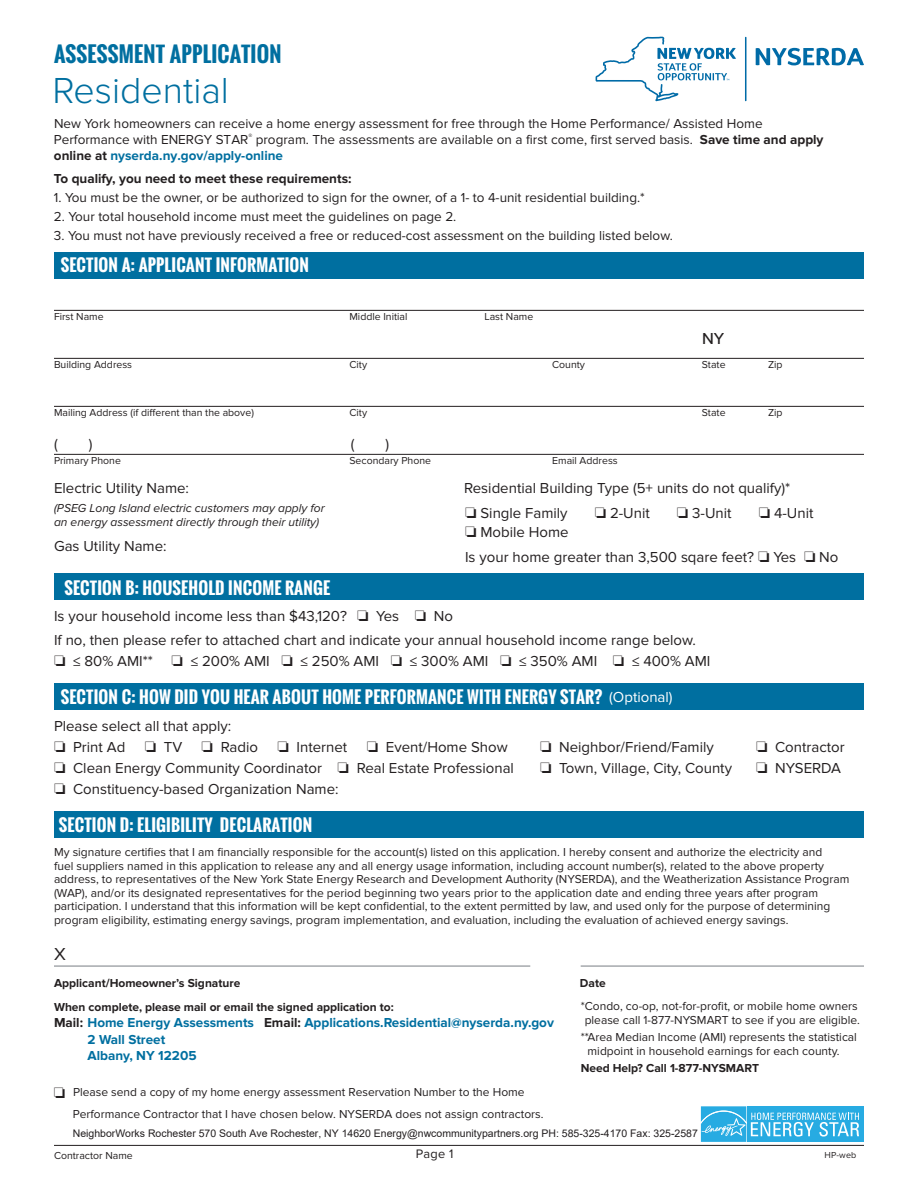
<style>
.page{position:relative;width:918px;height:1188px;background:#fff}
.page>*{position:absolute;margin:0;border:0;box-sizing:border-box;transform-origin:0 0}
.t1{font:300 37.5px "Proxima Nova";color:#006fa0}
.t2{font:700 21px "Oswald";letter-spacing:.01em;color:#006fa0}
.t3{font:18px "Proxima Nova";color:#231f20}
.t4{font:700 16.5px "Oswald";letter-spacing:.01em;color:#fff}
.t5{font:500 16.5px "Proxima Nova";color:#231f20}
.t6{font:15px/24px "Proxima Nova";color:#231f20}
.t7{font:13.5px/16.2px "Proxima Nova";color:#231f20}
.t8{font:700 13.5px "Proxima Nova";color:#006fa0}
.t9{font:700 13.5px "Proxima Nova";color:#231f20}
.t10{font:12px/13.5px "Proxima Nova";color:#231f20}
.t11{font:700 12px "Proxima Nova";color:#231f20}
.t12{font:italic 12px/13.5px "Proxima Nova";color:#231f20}
.Text_with_rule_above{font:10.5px "Proxima Nova";color:#231f20}
.t13{font:10.5px "Arial";color:#221e1f}
.t14{font:9px "Proxima Nova";color:#231f20}
.s1{font-weight:700}
.s2{font-weight:700;color:#006fa0}
.s3{font-family:"Proxima Nova";font-weight:400;font-size:15px}
.s4{color:#231f20}
</style>
<div class="page">
<div style="left:54px;top:252px;width:810px;height:27px;background:#006fa0"></div>
<div style="left:54px;top:573px;width:810px;height:27px;background:#006fa0"></div>
<div style="left:54px;top:683px;width:810px;height:27px;background:#006fa0"></div>
<div style="left:54px;top:811px;width:810px;height:27px;background:#006fa0"></div>
<hr style="left:54px;top:1145px;width:810px;height:1px;background:#231f20">
<svg style="left:700px;top:1106px;width:1px;height:36px"></svg>
<div style="left:747px;top:1106px;width:117px;height:36px;background:#27abe2"></div>
<svg style="left:701px;top:1106px;width:158px;height:36px"></svg>
<hr style="left:54px;top:310px;width:810px;height:1px;background:#231f20">
<hr style="left:54px;top:358px;width:810px;height:1px;background:#231f20">
<hr style="left:54px;top:406px;width:810px;height:1px;background:#231f20">
<hr style="left:54px;top:454px;width:810px;height:1px;background:#231f20">
<hr style="left:54px;top:966px;width:476px;height:1px;background:#787d83">
<hr style="left:581px;top:966px;width:283px;height:1px;background:#787d83">
<svg style="left:756px;top:48px;width:108px;height:17px"></svg>
<hr style="left:745px;top:37px;width:1px;height:64px;background:#006ba7">
<svg style="left:596px;top:37px;width:140px;height:64px"></svg>
<p class="t2" style="left:54px;top:38px;width:229px">ASSESSMENT APPLICATION</p>
<p class="t1" style="left:52px;top:69px;width:178px">Residential</p>
<p class="t7" style="left:54px;top:115px;width:771px">New York homeowners can receive a home energy assessment for free through the Home Performance/ Assisted Home<br>Performance with ENERGY STAR<sup>®</sup> program. The assessments are available on a first come, first served basis. <span class="s1">Save time and apply online at</span> <span class="s2">nyserda.ny.gov/apply-online</span></p>
<p class="t9" style="left:54px;top:171px;width:299px">To qualify, you need to meet these requirements:</p>
<p class="t7" style="left:54px;top:189px;width:592px">1. You must be the owner, or be authorized to sign for the owner, of a 1- to 4-unit residential building.*</p>
<p class="t7" style="left:54px;top:208px;width:404px">2. Your total household income must meet the guidelines on page 2.</p>
<p class="t7" style="left:54px;top:227px;width:620px">3. You must not have previously received a free or reduced-cost assessment on the building listed below.</p>
<p class="t4" style="left:61px;top:252px;width:250px">SECTION A: APPLICANT INFORMATION</p>
<p class="Text_with_rule_above" style="left:54px;top:310px;width:51px">First Name</p>
<p class="Text_with_rule_above" style="left:350px;top:310px;width:59px">Middle Initial</p>
<p class="Text_with_rule_above" style="left:484px;top:310px;width:50px">Last Name</p>
<p class="t5" style="left:702px;top:326px;width:24px">NY</p>
<p class="Text_with_rule_above" style="left:54px;top:358px;width:80px">Building Address</p>
<p class="Text_with_rule_above" style="left:350px;top:358px;width:19px">City</p>
<p class="Text_with_rule_above" style="left:552px;top:358px;width:34px">County</p>
<p class="Text_with_rule_above" style="left:702px;top:358px;width:25px">State</p>
<p class="Text_with_rule_above" style="left:768px;top:358px;width:16px">Zip</p>
<p class="Text_with_rule_above" style="left:54px;top:406px;width:201px">Mailing Address (if different than the above)</p>
<p class="Text_with_rule_above" style="left:350px;top:406px;width:19px">City</p>
<p class="Text_with_rule_above" style="left:702px;top:406px;width:25px">State</p>
<p class="Text_with_rule_above" style="left:768px;top:406px;width:16px">Zip</p>
<p class="t6" style="left:54px;top:432px;width:5px">(</p>
<p class="t6" style="left:89px;top:432px;width:5px">)</p>
<p class="t6" style="left:351px;top:432px;width:5px">(</p>
<p class="t6" style="left:386px;top:432px;width:5px">)</p>
<p class="Text_with_rule_above" style="left:54px;top:454px;width:68px">Primary Phone</p>
<p class="Text_with_rule_above" style="left:350px;top:454px;width:83px">Secondary Phone</p>
<p class="Text_with_rule_above" style="left:552px;top:454px;width:67px">Email Address</p>
<p class="t6" style="left:464px;top:476px;width:328px">Residential Building Type (5+ units do not qualify)*</p>
<p class="t6" style="left:465px;top:501px;width:104px">❏ Single Family</p>
<p class="t6" style="left:595px;top:501px;width:57px">❏ 2-Unit</p>
<p class="t6" style="left:677px;top:501px;width:56px">❏ 3-Unit</p>
<p class="t6" style="left:759px;top:501px;width:56px">❏ 4-Unit</p>
<p class="t6" style="left:54px;top:476px;width:137px">Electric Utility Name:</p>
<p class="t12" style="left:54px;top:502px;width:272px">(PSEG Long Island electric customers may apply for an energy assessment directly through their utility)</p>
<p class="t6" style="left:54px;top:535px;width:114px">Gas Utility Name:</p>
<p class="t6" style="left:465px;top:520px;width:105px">❏ Mobile Home</p>
<p class="t6" style="left:465px;top:545px;width:375px">Is your home greater than 3,500 sqare feet? ❏ Yes ❏ No</p>
<p class="t4" style="left:64px;top:575px;width:267px">SECTION B: HOUSEHOLD INCOME RANGE</p>
<p class="t6" style="left:54px;top:605px;width:643px">Is your household income less than $43,120? ❏ Yes ❏ No<br>If no, then please refer to attached chart and indicate your annual household income range below.</p>
<p class="t6" style="left:54px;top:650px;width:658px">❏ ≤ 80% AMI** ❏ ≤ 200% AMI ❏ ≤ 250% AMI ❏ ≤ 300% AMI ❏ ≤ 350% AMI ❏ ≤ 400% AMI</p>
<p class="t4" style="left:61px;top:684px;width:613px">SECTION C: HOW DID YOU HEAR ABOUT HOME PERFORMANCE WITH ENERGY STAR? <span class="s3">(Optional)</span></p>
<p class="t6" style="left:54px;top:714px;width:179px">Please select all that apply:</p>
<p class="t6" style="left:54px;top:735px;width:73px">❏ Print Ad</p>
<p class="t6" style="left:145px;top:735px;width:39px">❏ TV</p>
<p class="t6" style="left:202px;top:735px;width:58px">❏ Radio</p>
<p class="t6" style="left:277px;top:735px;width:71px">❏ Internet</p>
<p class="t6" style="left:367px;top:735px;width:142px">❏ Event/Home Show</p>
<p class="t6" style="left:540px;top:735px;width:175px">❏ Neighbor/Friend/Family</p>
<p class="t6" style="left:756px;top:735px;width:90px">❏ Contractor</p>
<p class="t6" style="left:54px;top:756px;width:461px">❏ Clean Energy Community Coordinator ❏ Real Estate Professional</p>
<p class="t6" style="left:540px;top:756px;width:194px">❏ Town, Village, City, County</p>
<p class="t6" style="left:756px;top:756px;width:87px">❏ NYSERDA</p>
<p class="t6" style="left:54px;top:777px;width:286px">❏ Constituency-based Organization Name:</p>
<p class="t4" style="left:59px;top:813px;width:255px">SECTION D: ELIGIBILITY DECLARATION</p>
<p class="t10" style="left:54px;top:846px;width:797px">My signature certifies that I am financially responsible for the account(s) listed on this application. I hereby consent and authorize the electricity and<br>fuel suppliers named in this application to release any and all energy usage information, including account number(s), related to the above property address, to representatives of the New York State Energy Research and Development Authority (NYSERDA), and the Weatherization Assistance Program (WAP), and/or its designated representatives for the period beginning two years prior to the application date and ending three years after program participation. I understand that this information will be kept confidential, to the extent permitted by law, and used only for the purpose of determining program eligibility, estimating energy savings, program implementation, and evaluation, including the evaluation of achieved energy savings.</p>
<p class="t3" style="left:54px;top:943px;width:13px">X</p>
<p class="t11" style="left:54px;top:976px;width:188px">Applicant/Homeowner’s Signature</p>
<p class="t11" style="left:580px;top:976px;width:27px">Date</p>
<p class="t11" style="left:54px;top:1000px;width:341px">When complete, please mail or email the signed application to:</p>
<p class="t8" style="left:54px;top:1015px;width:501px"><span class="s4">Mail:</span> Home Energy Assessments <span class="s4">Email:</span> Applications.Residential@nyserda.ny.gov</p>
<p class="t8" style="left:87px;top:1031px;width:79px">2 Wall Street</p>
<p class="t8" style="left:87px;top:1048px;width:111px">Albany, NY 12205</p>
<p class="t10" style="left:581px;top:1000px;width:281px;text-align:center">*Condo, co-op, not-for-profit, or mobile home owners please call 1-877-NYSMART to see if you are eligible.</p>
<p class="t10" style="left:588px;top:1031px;width:271px;text-indent:-7px">**Area Median Income (AMI) represents the statistical midpoint in household earnings for each county.</p>
<p class="t11" style="left:581px;top:1061px;width:180px">Need Help? Call 1-877-NYSMART</p>
<p class="t10" style="left:73px;top:1082px;width:472px;line-height:21.6px;text-indent:-19px">❏ Please send a copy of my home energy assessment Reservation Number to the Home<br>Performance Contractor that I have chosen below. NYSERDA does not assign contractors.</p>
<p class="t13" style="left:73px;top:1126px;width:627px">NeighborWorks Rochester 570 South Ave Rochester, NY 14620 Energy@nwcommunitypartners.org PH: 585-325-4170 Fax: 325-2587</p>
<p class="Text_with_rule_above" style="left:54px;top:1150px;width:80px">Contractor Name</p>
<p class="t14" style="left:825px;top:1149px;width:33px">HP-web</p>
</div>
